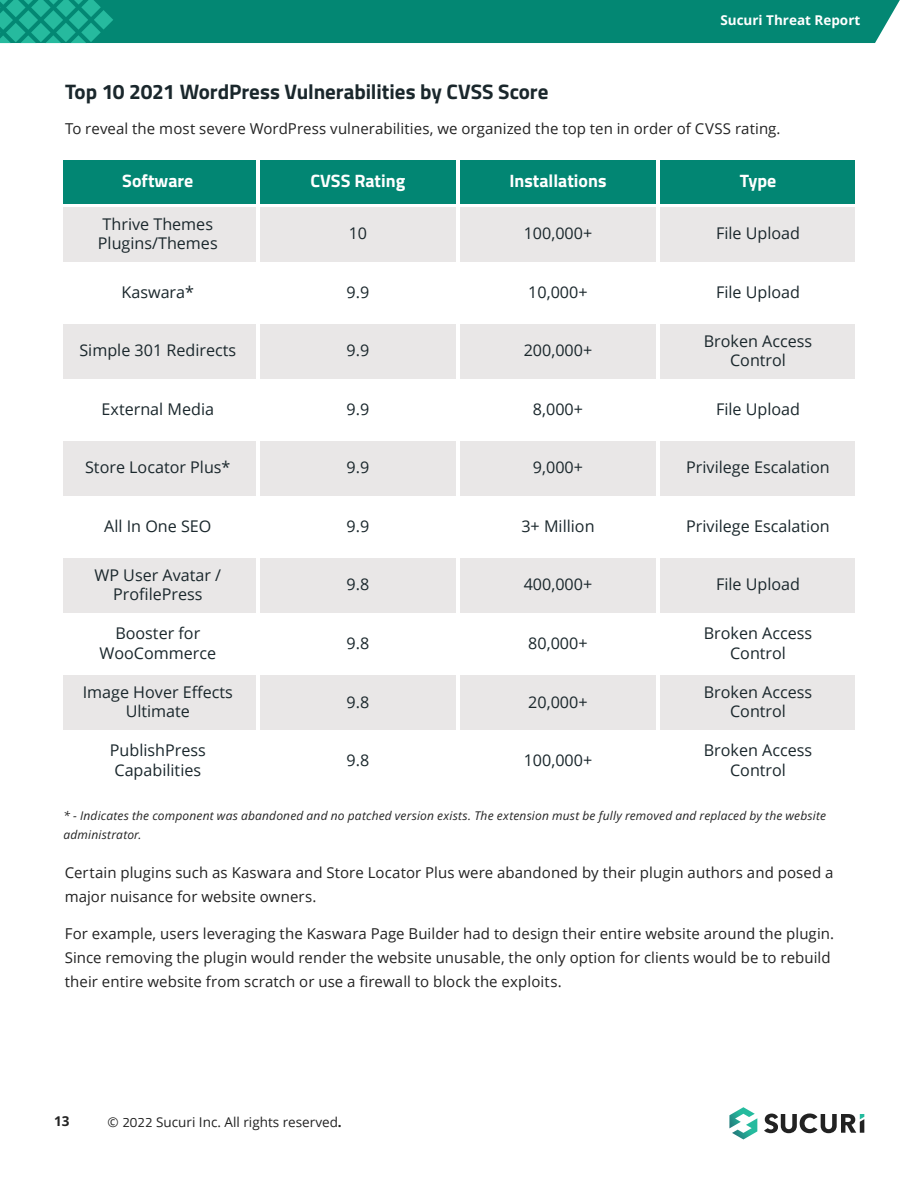
<style>
.page{position:relative;width:918px;height:1188px;background:#fff}
.page>*{position:absolute;margin:0;border:0;box-sizing:border-box;transform-origin:0 0}
.t1{font:700 21px "Titillium Web";letter-spacing:-.005em;color:#1a272c}
.t2{font:700 18px "Titillium Web";color:#fff}
.t3{font:16.2px/19.4px "Open Sans";color:#1a272c;text-align:center}
.t4{font:15px/24px "Open Sans";letter-spacing:.005em;color:#222}
.t5{font:13.5px "Open Sans";color:#222}
.t6{font:700 13.5px "Open Sans";color:#fff}
.t7{font:700 13.5px "Open Sans";color:#222}
.t8{font:italic 12px/18.3px "Open Sans";letter-spacing:.015em;color:#222}
.s1{font-family:"Titillium Web"}
.s2{font-weight:700}
</style>
<div class="page">
<svg style="left:0;top:0;width:900px;height:43px;background:#078b77"></svg>
<svg style="left:764px;top:1113px;width:100px;height:20px"></svg>
<svg style="left:729px;top:1107px;width:28px;height:32px"></svg>
<div style="left:460px;top:160px;width:196px;height:44px;background:#028673"></div>
<div style="left:260px;top:160px;width:196px;height:44px;background:#028673"></div>
<div style="left:63px;top:160px;width:193px;height:44px;background:#028673"></div>
<div style="left:660px;top:160px;width:195px;height:44px;background:#028673"></div>
<div style="left:63px;top:676px;width:193px;height:54px;background:#e9e7e7"></div>
<div style="left:63px;top:559px;width:193px;height:54px;background:#e9e7e7"></div>
<div style="left:63px;top:442px;width:193px;height:54px;background:#e9e7e7"></div>
<div style="left:63px;top:325px;width:193px;height:54px;background:#e9e7e7"></div>
<div style="left:63px;top:207px;width:193px;height:55px;background:#e9e7e7"></div>
<div style="left:460px;top:207px;width:196px;height:55px;background:#e9e7e7"></div>
<div style="left:260px;top:207px;width:196px;height:55px;background:#e9e7e7"></div>
<div style="left:660px;top:207px;width:195px;height:55px;background:#e9e7e7"></div>
<div style="left:460px;top:325px;width:196px;height:54px;background:#e9e7e7"></div>
<div style="left:260px;top:325px;width:196px;height:54px;background:#e9e7e7"></div>
<div style="left:660px;top:325px;width:195px;height:54px;background:#e9e7e7"></div>
<div style="left:460px;top:442px;width:196px;height:54px;background:#e9e7e7"></div>
<div style="left:260px;top:442px;width:196px;height:54px;background:#e9e7e7"></div>
<div style="left:660px;top:442px;width:195px;height:54px;background:#e9e7e7"></div>
<div style="left:460px;top:559px;width:196px;height:54px;background:#e9e7e7"></div>
<div style="left:260px;top:559px;width:196px;height:54px;background:#e9e7e7"></div>
<div style="left:660px;top:559px;width:195px;height:54px;background:#e9e7e7"></div>
<div style="left:460px;top:676px;width:196px;height:54px;background:#e9e7e7"></div>
<div style="left:260px;top:676px;width:196px;height:54px;background:#e9e7e7"></div>
<div style="left:660px;top:676px;width:195px;height:54px;background:#e9e7e7"></div>
<h1 class="t1" style="left:65px;top:75px;width:485px">Top 10 2021 WordPress Vulnerabilities by CVSS Score</h1>
<p class="t6" style="left:720px;top:11px;width:141px">Sucuri Threat Report</p>
<p class="t4" style="left:65px;top:116px;width:717px">To reveal the most severe WordPress vulnerabilities, we organized the top ten in order of CVSS rating.</p>
<p class="t2" style="left:122px;top:167px;width:73px">Software</p>
<p class="t2" style="left:311px;top:167px;width:96px">CVSS Rating</p>
<p class="t2" style="left:509px;top:167px;width:99px">Installations</p>
<p class="t2" style="left:740px;top:167px;width:38px">Type</p>
<p class="t3" style="left:349px;top:223px;width:20px">10</p>
<p class="t3" style="left:524px;top:223px;width:70px">100,000+</p>
<p class="t3" style="left:98px;top:214px;width:121px;text-align:left">Thrive Themes<br>Plugins/Themes</p>
<p class="t3" style="left:716px;top:223px;width:86px">File Upload</p>
<p class="t3" style="left:122px;top:282px;width:74px">Kaswara*</p>
<p class="t3" style="left:347px;top:282px;width:24px">9.9</p>
<p class="t3" style="left:528px;top:282px;width:61px">10,000+</p>
<p class="t3" style="left:716px;top:282px;width:86px">File Upload</p>
<p class="t3" style="left:79px;top:340px;width:158px">Simple 301 Redirects</p>
<p class="t3" style="left:347px;top:340px;width:24px">9.9</p>
<p class="t3" style="left:524px;top:340px;width:70px">200,000+</p>
<p class="t3" style="left:704px;top:331px;width:110px">Broken Access<br>Control</p>
<p class="t3" style="left:102px;top:399px;width:114px">External Media</p>
<p class="t3" style="left:347px;top:399px;width:24px">9.9</p>
<p class="t3" style="left:533px;top:399px;width:52px">8,000+</p>
<p class="t3" style="left:716px;top:399px;width:86px">File Upload</p>
<p class="t3" style="left:85px;top:457px;width:147px">Store Locator Plus*</p>
<p class="t3" style="left:347px;top:457px;width:24px">9.9</p>
<p class="t3" style="left:533px;top:457px;width:52px">9,000+</p>
<p class="t3" style="left:686px;top:457px;width:145px">Privilege Escalation</p>
<p class="t3" style="left:104px;top:516px;width:109px">All In One SEO</p>
<p class="t3" style="left:347px;top:516px;width:24px">9.9</p>
<p class="t3" style="left:521px;top:516px;width:75px">3+ Million</p>
<p class="t3" style="left:686px;top:516px;width:145px">Privilege Escalation</p>
<p class="t3" style="left:94px;top:565px;width:128px">WP User Avatar /<br>ProfilePress</p>
<p class="t3" style="left:347px;top:575px;width:24px">9.8</p>
<p class="t3" style="left:524px;top:575px;width:70px">400,000+</p>
<p class="t3" style="left:716px;top:575px;width:86px">File Upload</p>
<p class="t3" style="left:99px;top:623px;width:118px">Booster for<br>WooCommerce</p>
<p class="t3" style="left:704px;top:623px;width:110px">Broken Access<br>Control</p>
<p class="t3" style="left:347px;top:692px;width:24px">9.8</p>
<p class="t3" style="left:528px;top:692px;width:61px">20,000+</p>
<p class="t3" style="left:347px;top:633px;width:24px">9.8</p>
<p class="t3" style="left:528px;top:633px;width:61px">80,000+</p>
<p class="t3" style="left:83px;top:682px;width:152px">Image Hover Effects<br>Ultimate</p>
<p class="t3" style="left:704px;top:682px;width:110px">Broken Access<br>Control</p>
<p class="t3" style="left:347px;top:750px;width:24px">9.8</p>
<p class="t3" style="left:524px;top:750px;width:70px">100,000+</p>
<p class="t3" style="left:110px;top:740px;width:98px;text-align:left">PublishPress<br>Capabilities</p>
<p class="t3" style="left:704px;top:740px;width:110px">Broken Access<br>Control</p>
<p class="t8" style="left:63px;top:806px;width:764px">* - Indicates the component was abandoned and no patched version exists. The extension must be fully removed and replaced by the website administrator.</p>
<p class="t4" style="left:65px;top:860px;width:770px">Certain plugins such as Kaswara and Store Locator Plus were abandoned by their plugin authors and posed a major nuisance for website owners.</p>
<p class="t4" style="left:65px;top:921px;width:771px">For example, users leveraging the Kaswara Page Builder had to design their entire website around the plugin.<br>Since removing the plugin would render the website unusable, the only option for clients would be to rebuild their entire website from scratch or use a firewall to block the exploits.</p>
<p class="t7" style="left:54px;top:1112px;width:17px">13</p>
<p class="t5" style="left:108px;top:1113px;width:236px">© <span class="s1">2022</span> Sucuri Inc. All rights reserved<span class="s2">.</span></p>
</div>
